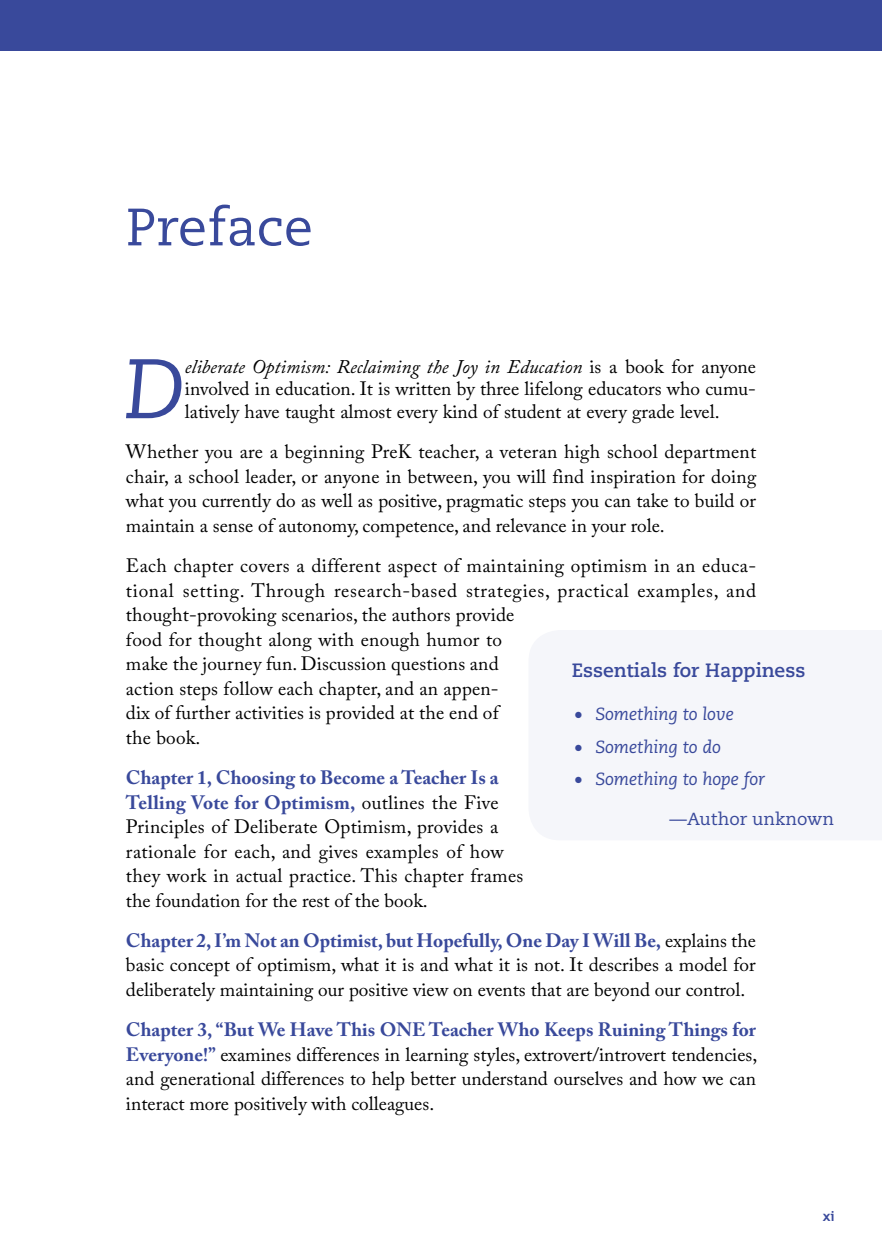
<style>
.page{position:relative;width:882px;height:1260px;background:#fff}
.page>*{position:absolute;margin:0;border:0;box-sizing:border-box;transform-origin:0 0}
.t1{font:italic 84.17px "Caecilia";color:#39499b}
.t2{font:52.5px "Caecilia";color:#39499b}
.t3{font:19.25px/24.5px "Adobe Caslon Pro";letter-spacing:.01em;color:#000;text-align:justify}
.t4{font:700 19.25px "Caecilia";color:#39499b}
.t5{font:italic 17.5px "Caecilia";color:#39499b}
.t6{font:17.5px "Caecilia";color:#39499b}
.t7{font:700 14px "Trebuchet MS";color:#39499b}
.s1{font-style:italic}
.s2{font-weight:700;color:#39499b}
</style>
<div class="page">
<div style="left:0;top:0;width:882px;height:50px;background:#39499b"></div>
<p class="t2" style="left:126px;top:197px;width:189px">Preface</p>
<p class="t1" style="left:124px;top:341px;width:62px">D</p>
<p class="t3" style="left:185px;top:355px;width:573px;line-height:22.8px"><span class="s1">eliberate Optimism: Reclaiming the Joy in Education</span> is a book for anyone involved in education. It is written by three lifelong educators who cumu&shy;latively have taught almost every kind of student at every grade level.</p>
<p class="t3" style="left:126px;top:440px;width:632px">Whether you are a beginning PreK teacher, a veteran high school department chair, a school leader, or anyone in between, you will find inspiration for doing what you currently do as well as positive, pragmatic steps you can take to build or maintain a sense of autonomy, competence, and relevance in your role.</p>
<p class="t3" style="left:126px;top:553px;width:632px;text-align:left">Each chapter covers a different aspect of maintaining optimism in an educa&shy;tional setting. Through research-based strategies, practical examples, and thought-provoking scenarios, the authors provide<br>food for thought along with enough humor to<br>make the journey fun. Discussion questions and<br>action steps follow each chapter, and an appen-<br>dix of further activities is provided at the end of<br>the book.</p>
<p class="t3" style="left:126px;top:765px;width:399px;text-align:left"><span class="s2">Chapter 1, Choosing to Become a Teacher Is a Telling Vote for Optimism,</span> outlines the Five Principles of Deliberate Optimism, provides a rationale for each, and gives examples of how they work in actual practice. This chapter frames the foundation for the rest of the book.</p>
<p class="t3" style="left:126px;top:928px;width:632px"><span class="s2">Chapter 2, I’m Not an Optimist, but Hopefully, One Day I Will Be,</span> explains the basic concept of optimism, what it is and what it is not. It describes a model for deliberately maintaining our positive view on events that are beyond our control.</p>
<p class="t3" style="left:126px;top:1017px;width:633px"><span class="s2">Chapter 3, “But We Have This ONE Teacher Who Keeps Ruining Things for Everyone!”</span> examines differences in learning styles, extrovert/introvert tendencies, and generational differences to help better understand ourselves and how we can interact more positively with colleagues.</p>
<p class="t4" style="left:572px;top:659px;width:235px">Essentials for Happiness</p>
<p class="t5" style="left:574px;top:704px;width:161px">• Something to love</p>
<p class="t5" style="left:574px;top:736px;width:148px">• Something to do</p>
<p class="t5" style="left:574px;top:769px;width:192px">• Something to hope for</p>
<p class="t6" style="left:670px;top:809px;width:166px">—Author unknown</p>
<p class="t7" style="left:823px;top:1207px;width:14px">xi</p>
</div>
